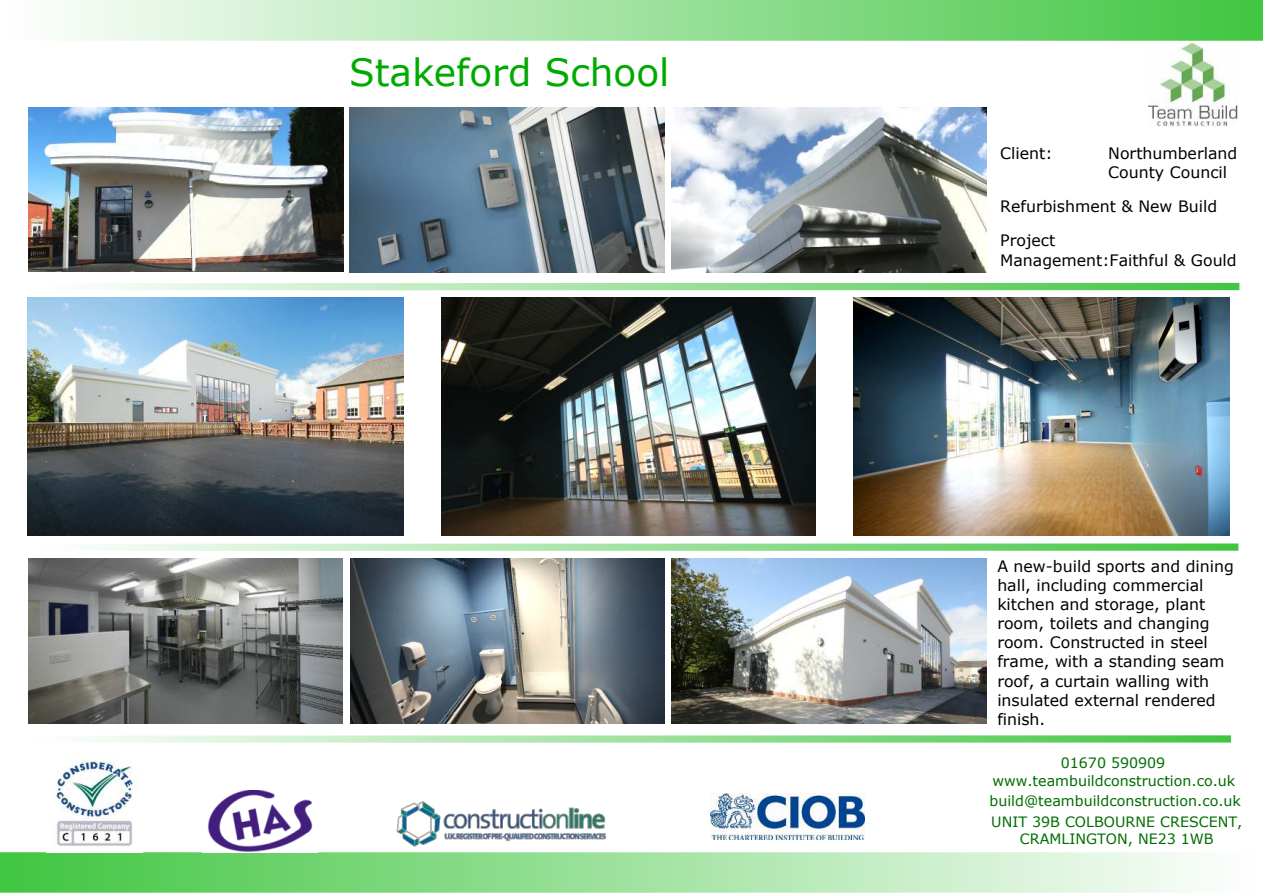
<style>
.page{position:relative;width:1263px;height:893px;background:#fff}
.page>*{position:absolute;margin:0;border:0;box-sizing:border-box;transform-origin:0 0}
.t1{font:37.5px "Verdana";color:#0a0}
.t2{font:15.75px/19.2px "Verdana";color:#000}
.t3{font:14.25px/17.4px "Verdana";color:#006d00;text-align:center}
</style>
<div class="page">
<img style="left:72px;top:0;width:1191px;height:41px">
<img style="left:0;top:852px;width:1191px;height:40px">
<img style="left:1148px;top:43px;width:89px;height:83px">
<img style="left:56px;top:759px;width:82px;height:87px">
<img style="left:207px;top:791px;width:106px;height:61px">
<img style="left:396px;top:801px;width:210px;height:46px">
<img style="left:711px;top:793px;width:154px;height:46px">
<img style="left:99px;top:735px;width:1132px;height:8px">
<img style="left:107px;top:283px;width:1132px;height:7px">
<img style="left:106px;top:543px;width:1132px;height:8px">
<img style="left:28px;top:298px;width:376px;height:237px">
<img style="left:854px;top:298px;width:376px;height:237px">
<img style="left:441px;top:298px;width:375px;height:237px">
<img style="left:671px;top:558px;width:315px;height:166px">
<img style="left:350px;top:558px;width:315px;height:166px">
<img style="left:28px;top:559px;width:314px;height:164px">
<img style="left:672px;top:107px;width:314px;height:166px">
<img style="left:350px;top:107px;width:314px;height:165px">
<img style="left:28px;top:108px;width:315px;height:164px">
<h1 class="t1" style="left:349px;top:57px;width:322px">Stakeford School</h1>
<p class="t2" style="left:1000px;top:145px;width:54px">Client:</p>
<p class="t2" style="left:1108px;top:145px;width:130px">Northumberland<br>County Council</p>
<p class="t2" style="left:1000px;top:191px;width:218px;line-height:34.2px">Refurbishment &amp; New Build<br>Project</p>
<p class="t2" style="left:1000px;top:252px;width:238px">Management:Faithful &amp; Gould</p>
<p class="t2" style="left:997px;top:558px;width:238px">A new-build sports and dining hall, including commercial kitchen and storage, plant room, toilets and changing room. Constructed in steel frame, with a standing seam roof, a curtain walling with insulated external rendered finish.</p>
<p class="t3" style="left:1061px;top:756px;width:106px">01670 590909</p>
<p class="t3" style="left:992px;top:774px;width:244px">www.teambuildconstruction.co.uk</p>
<p class="t3" style="left:989px;top:793px;width:253px">build@teambuildconstruction.co.uk</p>
<p class="t3" style="left:991px;top:814px;width:253px">UNIT 39B COLBOURNE CRESCENT,<br>CRAMLINGTON, NE23 1WB</p>
</div>
